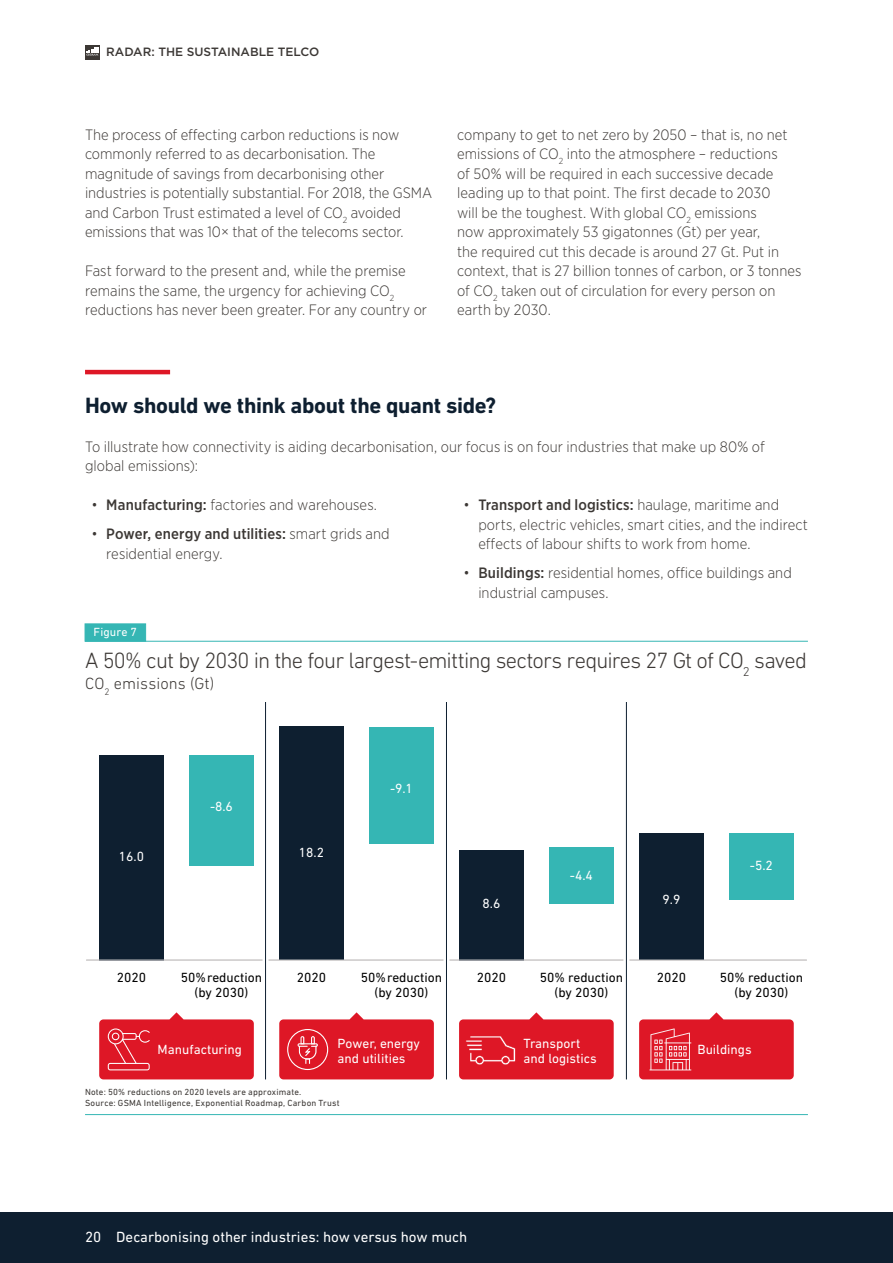
<style>
.page{position:relative;width:893px;height:1263px;background:#fff}
.page>*{position:absolute;margin:0;border:0;box-sizing:border-box;transform-origin:0 0}
.t1{font:300 22.5px "DIN Next LT Pro";letter-spacing:-.035em;color:#3c3835}
.t2{font:700 22.5px "DIN Next LT Pro";letter-spacing:-.015em;color:#0e1f30}
.t3{font:300 16.5px "DIN Next LT Pro";letter-spacing:.005em;color:#3c3835}
.t4{font:300 15px/19.5px "Gotham Narrow";color:#3c3835}
.t5{font:15px "DIN Next LT Pro";color:#fff}
.t6{font:13.5px/15px "DIN Next LT Pro";color:#fff}
.t7{font:13.5px/15px "DIN Next LT Pro";color:#000;text-align:center}
.t8{font:500 12px "Gotham";color:#3c3835}
.t9{font:12px "DIN Next LT Pro";letter-spacing:.01em;color:#fff}
.t10{font:9px/10.8px "DIN Next LT Pro";letter-spacing:.02em;color:#3c3835}
.s1{font-weight:500}
</style>
<div class="page">
<div style="left:0;top:1212px;width:893px;height:51px;background:#0e1f30"></div>
<svg style="left:85px;top:45px;width:15px;height:15px"></svg>
<svg style="left:86px;top:48px;width:13px;height:8px"></svg>
<hr style="left:85px;top:370px;width:85px;height:4px;background:#de1726">
<div style="left:85px;top:623px;width:61px;height:18px;background:#35b6b4;border:1px solid #35b6b4"></div>
<hr style="left:85px;top:641px;width:723px;height:1px;background:#35b6b4">
<hr style="left:85px;top:1114px;width:723px;height:1px;background:#35b6b4">
<div style="left:189px;top:755px;width:65px;height:110px;background:#35b6b4"></div>
<div style="left:369px;top:727px;width:65px;height:116px;background:#35b6b4"></div>
<div style="left:549px;top:847px;width:65px;height:57px;background:#35b6b4"></div>
<div style="left:729px;top:833px;width:65px;height:67px;background:#35b6b4"></div>
<div style="left:99px;top:755px;width:65px;height:205px;background:#0e1f30"></div>
<div style="left:279px;top:727px;width:65px;height:233px;background:#0e1f30"></div>
<div style="left:459px;top:850px;width:65px;height:110px;background:#0e1f30"></div>
<div style="left:639px;top:833px;width:65px;height:127px;background:#0e1f30"></div>
<hr style="left:87px;top:959px;width:719px;height:2px;background:#d4d2d2">
<div style="left:99px;top:1019px;width:155px;height:60px;background:#de1726;border-radius:4px"></div>
<div style="left:279px;top:1019px;width:155px;height:60px;background:#de1726;border-radius:4px"></div>
<div style="left:459px;top:1019px;width:155px;height:60px;background:#de1726;border-radius:4px"></div>
<div style="left:639px;top:1019px;width:155px;height:60px;background:#de1726;border-radius:4px"></div>
<svg style="left:169px;top:1012px;width:15px;height:8px"></svg>
<svg style="left:349px;top:1012px;width:15px;height:8px"></svg>
<svg style="left:529px;top:1012px;width:14px;height:8px"></svg>
<svg style="left:709px;top:1012px;width:14px;height:8px"></svg>
<div style="left:263px;top:702px;width:6px;height:377px;background:#fff"></div>
<div style="left:443px;top:702px;width:6px;height:377px;background:#fff"></div>
<svg style="left:623px;top:702px;width:6px;height:377px"></svg>
<svg style="left:108px;top:1028px;width:42px;height:42px"></svg>
<svg style="left:649px;top:1028px;width:42px;height:42px"></svg>
<svg style="left:466px;top:1036px;width:49px;height:29px"></svg>
<svg style="left:287px;top:1029px;width:41px;height:41px"></svg>
<hr style="left:265px;top:702px;width:1px;height:377px;background:#0e1f30">
<hr style="left:446px;top:702px;width:1px;height:377px;background:#0e1f30">
<hr style="left:626px;top:702px;width:1px;height:377px;background:#0e1f30">
<p class="t8" style="left:106px;top:44px;width:214px">RADAR: THE SUSTAINABLE TELCO</p>
<p class="t4" style="left:85px;top:124px;width:349px">The process of effecting carbon reductions is now commonly referred to as decarbonisation. The magnitude of savings from decarbonising other industries is potentially substantial. For 2018, the GSMA and Carbon Trust estimated a level of CO<sub>2</sub> avoided emissions that was 10× that of the telecoms sector.</p>
<p class="t4" style="left:85px;top:261px;width:344px">Fast forward to the present and, while the premise remains the same, the urgency for achieving CO<sub>2 </sub>reductions has never been greater. For any country or</p>
<p class="t4" style="left:457px;top:124px;width:346px">company to get to net zero by 2050 – that is, no net emissions of CO<sub>2</sub> into the atmosphere – reductions<br>of 50% will be required in each successive decade leading up to that point. The first decade to 2030<br>will be the toughest. With global CO<sub>2</sub> emissions<br>now approximately 53 gigatonnes (Gt) per year,<br>the required cut this decade is around 27 Gt. Put in context, that is 27 billion tonnes of carbon, or 3 tonnes of CO<sub>2</sub> taken out of circulation for every person on earth by 2030.</p>
<h1 class="t2" style="left:85px;top:392px;width:412px">How should we think about the quant side?</h1>
<p class="t4" style="left:85px;top:436px;width:681px">To illustrate how connectivity is aiding decarbonisation, our focus is on four industries that make up 80% of global emissions):</p>
<p class="t4" style="left:91px;top:495px;width:287px">• <span class="s1">Manufacturing:</span> factories and warehouses.</p>
<p class="t4" style="left:106px;top:524px;width:285px;text-indent:-15px">• <span class="s1">Power, energy and utilities:</span> smart grids and residential energy.</p>
<p class="t4" style="left:478px;top:495px;width:331px;text-indent:-15px">• <span class="s1">Transport and logistics:</span> haulage, maritime and ports, electric vehicles, smart cities, and the indirect effects of labour shifts to work from home.</p>
<p class="t4" style="left:478px;top:563px;width:315px;text-indent:-15px">• <span class="s1">Buildings:</span> residential homes, office buildings and industrial campuses.</p>
<p class="t9" style="left:94px;top:625px;width:45px">Figure 7</p>
<h1 class="t1" style="left:85px;top:648px;width:724px">A 50% cut by 2030 in the four largest-emitting sectors requires 27 Gt of CO<sub>2</sub> saved</h1>
<p class="t3" style="left:85px;top:674px;width:131px">CO<sub>2</sub> emissions (Gt)</p>
<p class="t6" style="left:119px;top:849px;width:27px">16.0</p>
<p class="t6" style="left:210px;top:799px;width:24px">-8.6</p>
<p class="t6" style="left:299px;top:845px;width:27px">18.2</p>
<p class="t6" style="left:390px;top:780px;width:24px">-9.1</p>
<p class="t6" style="left:483px;top:895px;width:19px">8.6</p>
<p class="t6" style="left:570px;top:867px;width:24px">-4.4</p>
<p class="t6" style="left:662px;top:892px;width:19px">9.9</p>
<p class="t6" style="left:750px;top:858px;width:24px">-5.2</p>
<p class="t7" style="left:117px;top:970px;width:31px">2020</p>
<p class="t7" style="left:181px;top:970px;width:83px">50%reduction</p>
<p class="t7" style="left:297px;top:970px;width:31px">2020</p>
<p class="t7" style="left:195px;top:985px;width:55px">(by 2030)</p>
<p class="t7" style="left:361px;top:970px;width:83px">50%reduction</p>
<p class="t7" style="left:477px;top:970px;width:31px">2020</p>
<p class="t7" style="left:375px;top:985px;width:55px">(by 2030)</p>
<p class="t7" style="left:540px;top:970px;width:85px">50% reduction</p>
<p class="t7" style="left:657px;top:970px;width:31px">2020</p>
<p class="t7" style="left:554px;top:985px;width:55px">(by 2030)</p>
<p class="t7" style="left:720px;top:970px;width:85px">50% reduction (by 2030)</p>
<p class="t6" style="left:158px;top:1042px;width:86px">Manufacturing</p>
<p class="t6" style="left:338px;top:1036px;width:84px">Power, energy and utilities</p>
<p class="t6" style="left:523px;top:1036px;width:75px">Transport and logistics</p>
<p class="t6" style="left:697px;top:1042px;width:56px">Buildings</p>
<p class="t10" style="left:85px;top:1086px;width:256px">Note: 50% reductions on 2020 levels are approximate.<br>Source: GSMA Intelligence, Exponential Roadmap, Carbon Trust</p>
<p class="t5" style="left:85px;top:1228px;width:384px">20 Decarbonising other industries: how versus how much</p>
</div>
